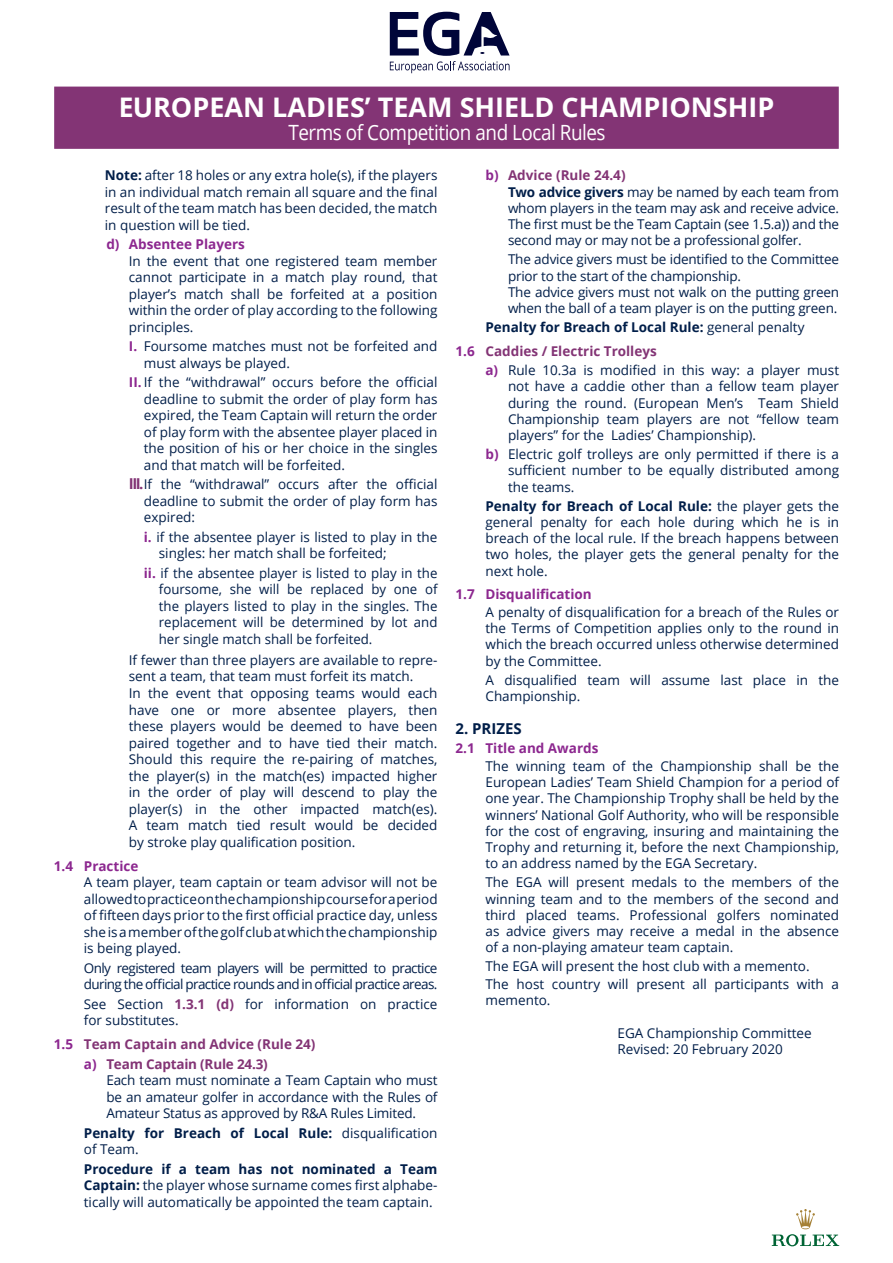
<style>
.page{position:relative;width:893px;height:1263px;background:#fff}
.page>*{position:absolute;margin:0;border:0;box-sizing:border-box;transform-origin:0 0}
.t1{font:700 27px "Open Sans";color:#fff}
.t2{font:21px "Open Sans";letter-spacing:-.025em;color:#fff;scale:.9 1}
.t3{font:700 15px "Open Sans";color:#001e49}
.t4{font:13.5px/16.5px "Open Sans";color:#001e49;text-align:justify}
.t5{font:13.5px/16.5px "Open Sans";letter-spacing:-.045em;color:#001e49}
.t6{font:700 13.5px "Open Sans";color:#833475}
.t7{font:700 13.5px/16.5px "Open Sans";color:#001e49}
.t8{font:700 13.5px "Open Sans";color:#8c278f}
.s1{font-family:"Helvetica Neue";font-stretch:condensed}
.s2{font-weight:700}
.s3{font-weight:700;color:#8c278f}
.s4{font-weight:700;font-size:15px;color:#833475}
.s5{font-weight:700;color:#833475}
.s6{color:#8c278f}
.s7{font-weight:400}
</style>
<div class="page">
<div style="left:54px;top:87px;width:785px;height:62px;background:#833475;border:2px solid #833475"></div>
<svg style="left:390px;top:12px;width:120px;height:61px"></svg>
<svg style="left:772px;top:1209px;width:67px;height:37px"></svg>
<h1 class="t1" style="left:120px;top:89px;width:656px"><span class="s1">E</span>UROPEAN LADIES’ TEAM SHIELD CHAMPIONSHIP</h1>
<h2 class="t2" style="left:288px;top:118px;width:354px">Terms of Competition and Local Rules</h2>
<p class="t4" style="left:105px;top:167px;width:334px"><span class="s2">Note:</span> after 18 holes or any extra hole(s), if the players in an individual match remain all square and the final result of the team match has been decided, the match in question will be tied.</p>
<p class="t8" style="left:106px;top:235px;width:140px">d) Absentee Players</p>
<p class="t4" style="left:129px;top:252px;width:310px">In the event that one registered team member cannot participate in a match play round, that player’s match shall be forfeited at a position within the order of play according to the following principles.</p>
<p class="t4" style="left:144px;top:338px;width:295px;text-indent:-15px"><span class="s3">I.</span> Foursome matches must not be forfeited and must always be played.</p>
<p class="t4" style="left:144px;top:374px;width:295px;text-indent:-15px"><span class="s3">II.</span> If the “withdrawal” occurs before the official deadline to submit the order of play form has expired, the Team Captain will return the order of play form with the absentee player placed in the position of his or her choice in the singles and that match will be forfeited.</p>
<p class="t4" style="left:144px;top:476px;width:295px;text-indent:-15px"><span class="s4">III.</span>If the “withdrawal” occurs after the official deadline to submit the order of play form has expired:</p>
<p class="t4" style="left:159px;top:528px;width:280px;text-indent:-15px"><span class="s3">i.</span> if the absentee player is listed to play in the singles: her match shall be forfeited;</p>
<p class="t4" style="left:159px;top:564px;width:280px;text-indent:-15px"><span class="s3">ii.</span> if the absentee player is listed to play in the foursome, she will be replaced by one of the players listed to play in the singles. The replacement will be determined by lot and her single match shall be forfeited.</p>
<p class="t4" style="left:129px;top:651px;width:310px">If fewer than three players are available to repre&shy;sent a team, that team must forfeit its match.</p>
<p class="t4" style="left:129px;top:684px;width:310px">In the event that opposing teams would each have one or more absentee players, then these players would be deemed to have been paired together and to have tied their match.<br>Should this require the re-pairing of matches, the player(s) in the match(es) impacted higher in the order of play will descend to play the player(s) in the other impacted match(es).<br>A team match tied result would be decided by stroke play qualification position.</p>
<p class="t8" style="left:54px;top:856px;width:86px">1.4 Practice</p>
<p class="t4" style="left:84px;top:873px;width:355px">A team player, team captain or team advisor will not be allowed to practice on the championship course for a period of fifteen days prior to the first official practice day, unless she is a member of the golf club at which the championship is being played.</p>
<p class="t5" style="left:84px;top:959px;width:355px">Only registered team players will be permitted to practice during the official practice rounds and in official practice areas.</p>
<p class="t4" style="left:84px;top:995px;width:355px">See Section <span class="s5">1.3.1 (d)</span> for information on practice for substitutes.</p>
<p class="t6" style="left:54px;top:1034px;width:263px"><span class="s6">1.5</span> Team Captain and Advice (Rule 24)</p>
<p class="t6" style="left:84px;top:1054px;width:185px"><span class="s6">a)</span> Team Captain (Rule 24.3)</p>
<p class="t4" style="left:106px;top:1071px;width:333px">Each team must nominate a Team Captain who must be an amateur golfer in accordance with the Rules of Amateur Status as approved by R&amp;A Rules Limited.</p>
<p class="t7" style="left:84px;top:1124px;width:355px">Penalty for Breach of Local Rule: <span class="s7">disqualification of Team.</span></p>
<p class="t4" style="left:84px;top:1160px;width:355px"><span class="s2">Procedure if a team has not nominated a Team Captain:</span> the player whose surname comes first alphabe&shy;tically will automatically be appointed the team captain.</p>
<p class="t6" style="left:485px;top:166px;width:142px"><span class="s6">b)</span> Advice (Rule 24.4)</p>
<p class="t4" style="left:508px;top:183px;width:333px"><span class="s2">Two advice givers</span> may be named by each team from whom players in the team may ask and receive advice.<br>The first must be the Team Captain (see 1.5.a)) and the second may or may not be a professional golfer.</p>
<p class="t4" style="left:508px;top:251px;width:333px">The advice givers must be identified to the Committee prior to the start of the championship.</p>
<p class="t4" style="left:508px;top:283px;width:333px">The advice givers must not walk on the putting green when the ball of a team player is on the putting green.</p>
<p class="t7" style="left:485px;top:319px;width:320px">Penalty for Breach of Local Rule: <span class="s7">general penalty</span></p>
<p class="t6" style="left:455px;top:341px;width:203px"><span class="s6">1.6</span> Caddies / Electric Trolleys</p>
<p class="t4" style="left:508px;top:362px;width:333px;text-indent:-22px"><span class="s3">a)</span> Rule 10.3a is modified in this way: a player must not have a caddie other than a fellow team player during the round. (European Men’s Team Shield Championship team players are not “fellow team players” for the Ladies’ Championship).</p>
<p class="t4" style="left:508px;top:446px;width:333px;text-indent:-22px"><span class="s3">b)</span> Electric golf trolleys are only permitted if there is a sufficient number to be equally distributed among the teams.</p>
<p class="t4" style="left:485px;top:497px;width:355px"><span class="s2">Penalty for Breach of Local Rule:</span> the player gets the general penalty for each hole during which he is in breach of the local rule. If the breach happens between two holes, the player gets the general penalty for the next hole.</p>
<p class="t8" style="left:455px;top:585px;width:138px">1.7 Disqualification</p>
<p class="t4" style="left:485px;top:604px;width:355px">A penalty of disqualification for a breach of the Rules or the Terms of Competition applies only to the round in which the breach occurred unless otherwise determined by the Committee.</p>
<p class="t4" style="left:485px;top:671px;width:355px">A disqualified team will assume last place in the<br>Championship.</p>
<p class="t3" style="left:455px;top:718px;width:68px">2. PRIZES</p>
<p class="t8" style="left:455px;top:739px;width:144px">2.1 Title and Awards</p>
<p class="t4" style="left:485px;top:757px;width:355px">The winning team of the Championship shall be the European Ladies’ Team Shield Champion for a period of one year. The Championship Trophy shall be held by the winners’ National Golf Authority, who will be responsible for the cost of engraving, insuring and maintaining the Trophy and returning it, before the next Championship, to an address named by the EGA Secretary.</p>
<p class="t4" style="left:485px;top:874px;width:355px">The EGA will present medals to the members of the winning team and to the members of the second and third placed teams. Professional golfers nominated as advice givers may receive a medal in the absence of a non-playing amateur team captain.</p>
<p class="t4" style="left:485px;top:958px;width:326px">The EGA will present the host club with a memento.</p>
<p class="t4" style="left:485px;top:976px;width:355px">The host country will present all participants with a memento.</p>
<p class="t4" style="left:617px;top:1024px;width:196px">EGA Championship Committee</p>
<p class="t4" style="left:617px;top:1040px;width:167px">Revised: 20 February 2020</p>
</div>
